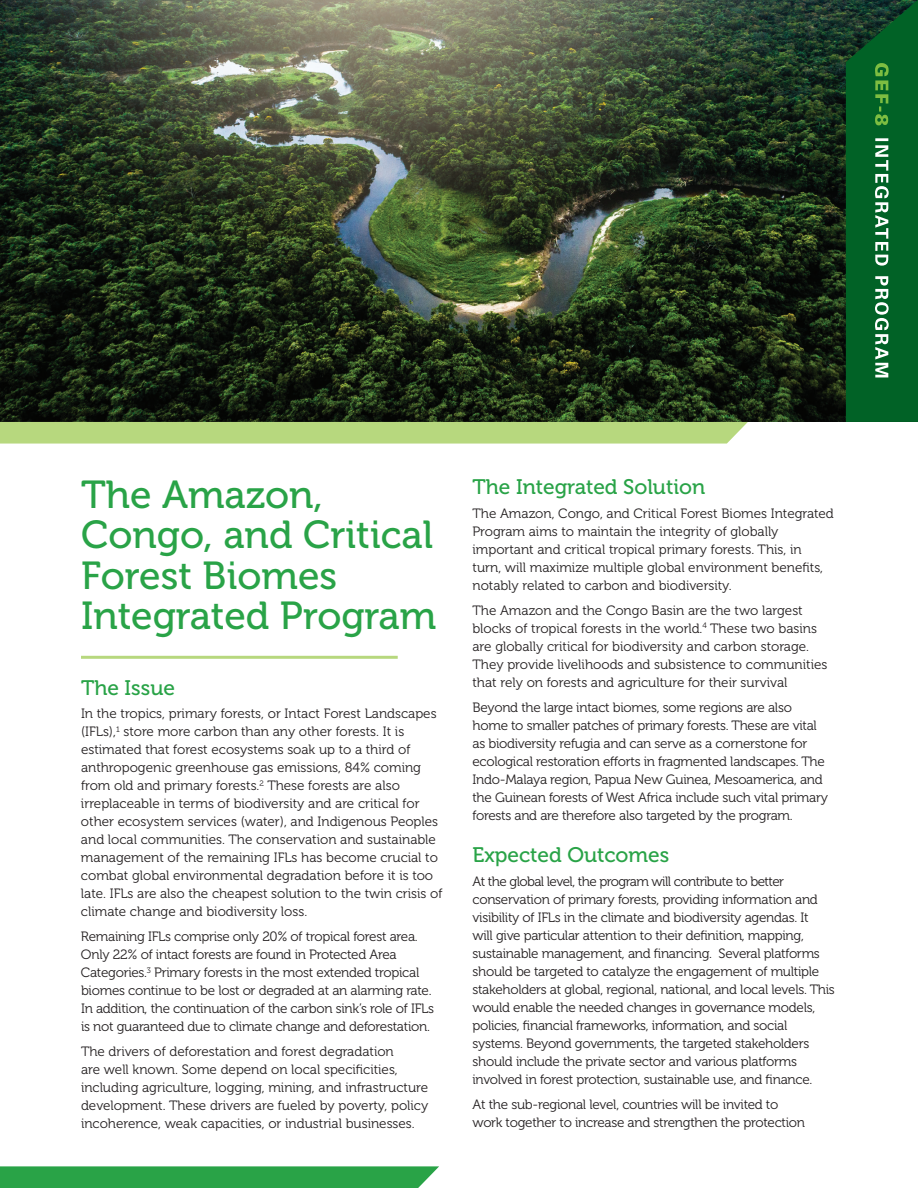
<style>
.page{position:relative;width:918px;height:1188px;background:#fff}
.page>*{position:absolute;margin:0;border:0;box-sizing:border-box;transform-origin:0 0}
.t1{font:39px/40.5px "Museo 500";color:#29a347}
.t2{font:21px "Museo 500";color:#29a347}
.t3{font:13.5px/18px "Museo 300";letter-spacing:-.02em;color:#231f20}
.t4{font:13.5px/18px "Museo 300";color:#231f20}
</style>
<div class="page">
<img style="left:0;top:0;width:846px;height:422px">
<hr style="left:81px;top:656px;width:317px;height:3px;background:#b7d87e">
<div style="left:0;top:1166px;width:439px;height:22px;background:#29a347"></div>
<div style="left:0;top:422px;width:748px;height:22px;background:#b7d87e"></div>
<svg style="left:846px;top:0;width:72px;height:422px;background:#0f6630"></svg>
<h1 class="t1" style="left:81px;top:475px;width:357px">The Amazon,<br>Congo, and Critical<br>Forest Biomes<br>Integrated Program</h1>
<h2 class="t2" style="left:81px;top:676px;width:96px">The Issue</h2>
<p class="t4" style="left:81px;top:705px;width:363px">In the tropics, primary forests, or Intact Forest Landscapes (IFLs),<sup>1</sup> store more carbon than any other forests. It is estimated that forest ecosystems soak up to a third of anthropogenic greenhouse gas emissions, 84% coming from old and primary forests.<sup>2</sup> These forests are also irreplaceable in terms of biodiversity and are critical for other ecosystem services (water), and Indigenous Peoples and local communities. The conservation and sustainable management of the remaining IFLs has become crucial to combat global environmental degradation before it is too late. IFLs are also the cheapest solution to the twin crisis of climate change and biodiversity loss.</p>
<p class="t3" style="left:81px;top:928px;width:355px">Remaining IFLs comprise only 20% of tropical forest area.<br>Only 22% of intact forests are found in Protected Area Categories.<sup>3</sup> Primary forests in the most extended tropical biomes continue to be lost or degraded at an alarming rate.<br>In addition, the continuation of the carbon sink’s role of IFLs is not guaranteed due to climate change and deforestation.</p>
<p class="t4" style="left:81px;top:1042px;width:349px">The drivers of deforestation and forest degradation<br>are well known. Some depend on local specificities, including agriculture, logging, mining, and infrastructure development. These drivers are fueled by poverty, policy incoherence, weak capacities, or industrial businesses.</p>
<h2 class="t2" style="left:472px;top:476px;width:234px">The Integrated Solution</h2>
<p class="t4" style="left:472px;top:505px;width:363px">The Amazon, Congo, and Critical Forest Biomes Integrated Program aims to maintain the integrity of globally important and critical tropical primary forests. This, in<br>turn, will maximize multiple global environment benefits, notably related to carbon and biodiversity.</p>
<p class="t4" style="left:472px;top:601px;width:356px">The Amazon and the Congo Basin are the two largest blocks of tropical forests in the world.<sup>4</sup> These two basins are globally critical for biodiversity and carbon storage.<br>They provide livelihoods and subsistence to communities that rely on forests and agriculture for their survival</p>
<p class="t3" style="left:473px;top:698px;width:357px">Beyond the large intact biomes, some regions are also home to smaller patches of primary forests. These are vital as biodiversity refugia and can serve as a cornerstone for ecological restoration efforts in fragmented landscapes. The Indo-Malaya region, Papua New Guinea, Mesoamerica, and the Guinean forests of West Africa include such vital primary forests and are therefore also targeted by the program.</p>
<h2 class="t2" style="left:472px;top:844px;width:198px">Expected Outcomes</h2>
<p class="t3" style="left:472px;top:873px;width:364px">At the global level, the program will contribute to better conservation of primary forests, providing information and visibility of IFLs in the climate and biodiversity agendas. It<br>will give particular attention to their definition, mapping, sustainable management, and financing. Several platforms should be targeted to catalyze the engagement of multiple stakeholders at global, regional, national, and local levels. This would enable the needed changes in governance models, policies, financial frameworks, information, and social systems. Beyond governments, the targeted stakeholders should include the private sector and various platforms involved in forest protection, sustainable use, and finance.</p>
<p class="t3" style="left:472px;top:1095px;width:334px">At the sub-regional level, countries will be invited to work together to increase and strengthen the protection</p>
</div>
